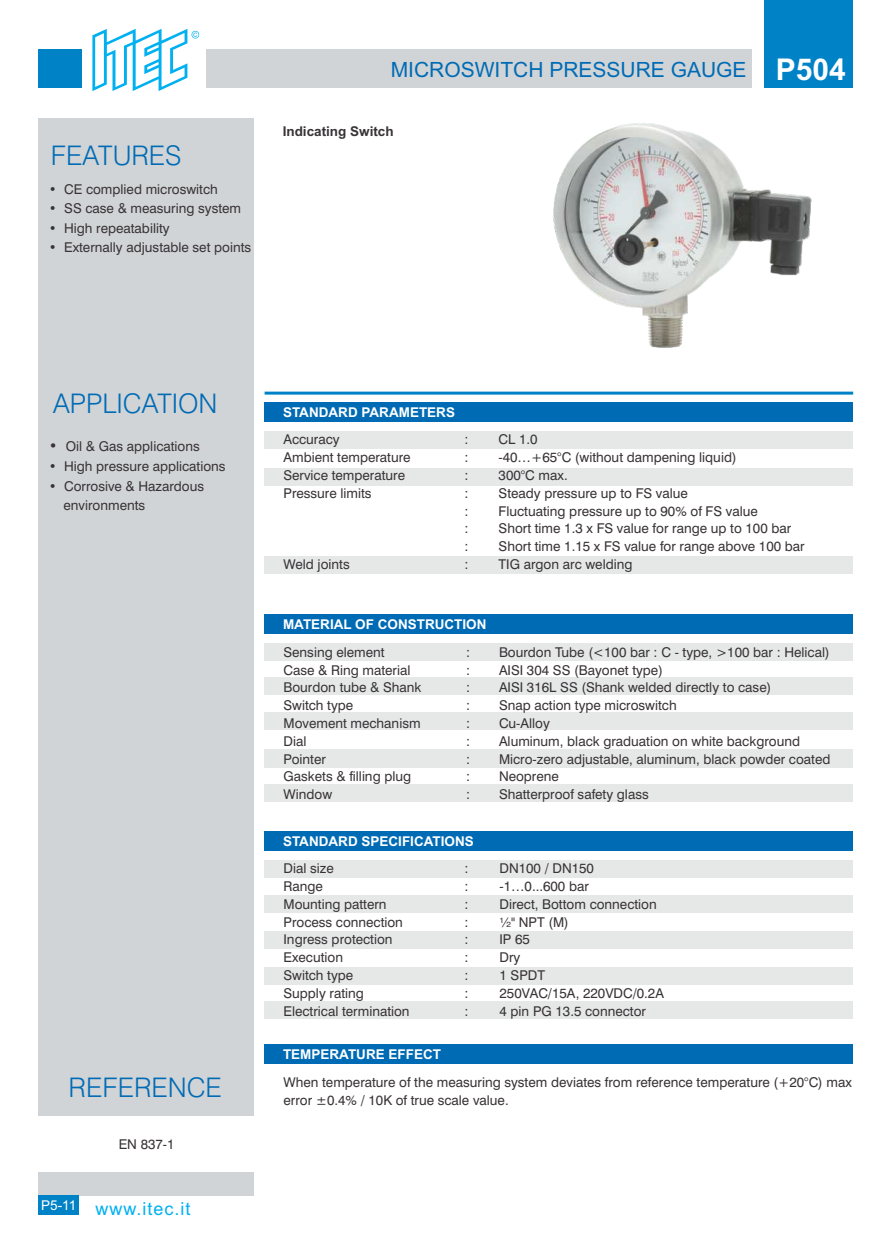
<style>
.page{position:relative;width:891px;height:1242px;background:#fff}
.page>*{position:absolute;margin:0;border:0;box-sizing:border-box;transform-origin:0 0}
.t1{font:700 30px "Arial";color:#fff}
.t2{font:300 27px "Swiss 721 BT";color:#006bb5}
.t3{font:21px "Arial";color:#006bb5}
.t4{font:18px "Arial";letter-spacing:.055em;color:#00b0f0}
.t5{font:13.5px/19.4px "Swiss 721 BT";color:#383336}
.t6{font:700 13.5px "Arial";color:#fff}
.t7{font:700 13.5px "Arial";color:#383336}
.t8{font:13.5px "Arial";color:#fff}
.s1{font-size:15px}
</style>
<div class="page">
<div style="left:38px;top:119px;width:216px;height:1077px;background:#d1d4d6"></div>
<div style="left:38px;top:50px;width:43px;height:38px;background:#0082c7"></div>
<div style="left:207px;top:50px;width:545px;height:38px;background:#d1d4d6"></div>
<div style="left:764px;top:0;width:89px;height:88px;background:#0082c7"></div>
<svg style="left:92px;top:29px;width:107px;height:62px"></svg>
<div style="left:38px;top:1116px;width:216px;height:56px;background:#fff"></div>
<div style="left:265px;top:860px;width:588px;height:18px;background:#e6e8e8"></div>
<div style="left:265px;top:896px;width:588px;height:17px;background:#e6e8e8"></div>
<div style="left:265px;top:931px;width:588px;height:18px;background:#e6e8e8"></div>
<div style="left:265px;top:831px;width:588px;height:19px;background:#006bb5"></div>
<div style="left:265px;top:431px;width:588px;height:18px;background:#e6e8e8"></div>
<div style="left:265px;top:468px;width:588px;height:18px;background:#e6e8e8"></div>
<hr style="left:265px;top:392px;width:588px;height:3px;background:#0082c7">
<div style="left:265px;top:402px;width:588px;height:20px;background:#006bb5"></div>
<div style="left:265px;top:643px;width:588px;height:18px;background:#e6e8e8"></div>
<div style="left:265px;top:677px;width:588px;height:18px;background:#e6e8e8"></div>
<div style="left:265px;top:712px;width:588px;height:18px;background:#e6e8e8"></div>
<div style="left:265px;top:749px;width:588px;height:18px;background:#e6e8e8"></div>
<div style="left:265px;top:615px;width:588px;height:19px;background:#006bb5"></div>
<div style="left:265px;top:556px;width:588px;height:18px;background:#e6e8e8"></div>
<div style="left:265px;top:784px;width:588px;height:17px;background:#e6e8e8"></div>
<div style="left:265px;top:967px;width:588px;height:18px;background:#e6e8e8"></div>
<div style="left:265px;top:1045px;width:588px;height:19px;background:#006bb5"></div>
<img style="left:553px;top:123px;width:259px;height:225px">
<div style="left:265px;top:1001px;width:588px;height:18px;background:#e6e8e8"></div>
<div style="left:38px;top:1195px;width:40px;height:20px;background:#0082c7"></div>
<h2 class="t2" style="left:51px;top:145px;width:132px">FEATURES</h2>
<p class="t5" style="left:49px;top:181px;width:171px">• CE complied microswitch</p>
<p class="t5" style="left:49px;top:200px;width:194px">• SS case &amp; measuring system</p>
<p class="t5" style="left:49px;top:220px;width:122px">• High repeatability</p>
<p class="t5" style="left:49px;top:239px;width:204px">• Externally adjustable set points</p>
<h3 class="t3" style="left:391px;top:61px;width:357px">MICROSWITCH PRESSURE GAUGE</h3>
<p class="t7" style="left:283px;top:126px;width:113px">Indicating Switch</p>
<h1 class="t1" style="left:776px;top:58px;width:72px">P504</h1>
<h2 class="t2" style="left:53px;top:393px;width:166px">APPLICATION</h2>
<p class="t5" style="left:49px;top:438px;width:153px"><span class="s1">•</span> Oil &amp; Gas applications</p>
<p class="t5" style="left:49px;top:458px;width:178px">• High pressure applications</p>
<p class="t5" style="left:64px;top:478px;width:142px;text-indent:-15px">• Corrosive &amp; Hazardous environments</p>
<h2 class="t2" style="left:69px;top:1076px;width:155px">REFERENCE</h2>
<p class="t8" style="left:41px;top:1200px;width:37px">P5-11</p>
<p class="t5" style="left:119px;top:1136px;width:57px">EN 837-1</p>
<h3 class="t4" style="left:95px;top:1202px;width:97px">www.itec.it</h3>
<p class="t6" style="left:283px;top:407px;width:173px">STANDARD PARAMETERS</p>
<p class="t5" style="left:284px;top:431px;width:58px">Accuracy</p>
<p class="t5" style="left:464px;top:431px;width:6px">:</p>
<p class="t5" style="left:499px;top:431px;width:41px">CL 1.0</p>
<p class="t5" style="left:284px;top:449px;width:129px">Ambient temperature</p>
<p class="t5" style="left:464px;top:449px;width:6px">:</p>
<p class="t5" style="left:499px;top:449px;width:239px">-40…+65°C (without dampening liquid)</p>
<p class="t5" style="left:284px;top:467px;width:123px">Service temperature</p>
<p class="t5" style="left:464px;top:467px;width:6px">:</p>
<p class="t5" style="left:499px;top:467px;width:71px">300°C max.</p>
<p class="t5" style="left:284px;top:485px;width:90px">Pressure limits</p>
<p class="t5" style="left:464px;top:485px;width:6px">:</p>
<p class="t5" style="left:499px;top:485px;width:191px">Steady pressure up to FS value</p>
<p class="t5" style="left:464px;top:502px;width:6px">:</p>
<p class="t5" style="left:499px;top:502px;width:261px">Fluctuating pressure up to 90% of FS value</p>
<p class="t5" style="left:464px;top:520px;width:6px">:</p>
<p class="t5" style="left:499px;top:520px;width:294px">Short time 1.3 x FS value for range up to 100 bar</p>
<p class="t5" style="left:464px;top:538px;width:6px">:</p>
<p class="t5" style="left:499px;top:538px;width:308px">Short time 1.15 x FS value for range above 100 bar</p>
<p class="t5" style="left:284px;top:556px;width:68px">Weld joints</p>
<p class="t5" style="left:464px;top:556px;width:6px">:</p>
<p class="t5" style="left:499px;top:556px;width:135px">TIG argon arc welding</p>
<p class="t6" style="left:283px;top:620px;width:205px">MATERIAL OF CONSTRUCTION</p>
<p class="t5" style="left:284px;top:644px;width:103px">Sensing element</p>
<p class="t5" style="left:466px;top:644px;width:6px">:</p>
<p class="t5" style="left:499px;top:644px;width:332px">Bourdon Tube (&lt;100 bar : C - type, &gt;100 bar : Helical)</p>
<p class="t5" style="left:284px;top:661px;width:128px">Case &amp; Ring material</p>
<p class="t5" style="left:466px;top:661px;width:6px">:</p>
<p class="t5" style="left:499px;top:661px;width:165px">AISI 304 SS (Bayonet type)</p>
<p class="t5" style="left:284px;top:679px;width:140px">Bourdon tube &amp; Shank</p>
<p class="t5" style="left:466px;top:679px;width:6px">:</p>
<p class="t5" style="left:499px;top:679px;width:274px">AISI 316L SS (Shank welded directly to case)</p>
<p class="t5" style="left:284px;top:697px;width:71px">Switch type</p>
<p class="t5" style="left:466px;top:697px;width:6px">:</p>
<p class="t5" style="left:499px;top:697px;width:179px">Snap action type microswitch</p>
<p class="t5" style="left:284px;top:715px;width:139px">Movement mechanism</p>
<p class="t5" style="left:466px;top:715px;width:6px">:</p>
<p class="t5" style="left:499px;top:715px;width:52px">Cu-Alloy</p>
<p class="t5" style="left:284px;top:733px;width:24px">Dial</p>
<p class="t5" style="left:466px;top:733px;width:6px">:</p>
<p class="t5" style="left:499px;top:733px;width:303px">Aluminum, black graduation on white background</p>
<p class="t5" style="left:284px;top:750px;width:44px">Pointer</p>
<p class="t5" style="left:466px;top:750px;width:6px">:</p>
<p class="t5" style="left:499px;top:750px;width:333px">Micro-zero adjustable, aluminum, black powder coated</p>
<p class="t5" style="left:284px;top:768px;width:129px">Gaskets &amp; filling plug</p>
<p class="t5" style="left:466px;top:768px;width:6px">:</p>
<p class="t5" style="left:499px;top:768px;width:61px">Neoprene</p>
<p class="t5" style="left:284px;top:786px;width:50px">Window</p>
<p class="t5" style="left:466px;top:786px;width:6px">:</p>
<p class="t5" style="left:499px;top:786px;width:151px">Shatterproof safety glass</p>
<p class="t6" style="left:283px;top:836px;width:192px">STANDARD SPECIFICATIONS</p>
<p class="t5" style="left:284px;top:860px;width:52px">Dial size</p>
<p class="t5" style="left:464px;top:860px;width:6px">:</p>
<p class="t5" style="left:500px;top:860px;width:96px">DN100 / DN150</p>
<p class="t5" style="left:284px;top:878px;width:41px">Range</p>
<p class="t5" style="left:464px;top:878px;width:6px">:</p>
<p class="t5" style="left:500px;top:878px;width:91px">-1…0...600 bar</p>
<p class="t5" style="left:284px;top:896px;width:105px">Mounting pattern</p>
<p class="t5" style="left:464px;top:896px;width:6px">:</p>
<p class="t5" style="left:500px;top:896px;width:159px">Direct, Bottom connection</p>
<p class="t5" style="left:284px;top:913px;width:121px">Process connection</p>
<p class="t5" style="left:464px;top:913px;width:6px">:</p>
<p class="t5" style="left:500px;top:913px;width:71px">½" NPT (M)</p>
<p class="t5" style="left:284px;top:931px;width:111px">Ingress protection</p>
<p class="t5" style="left:464px;top:931px;width:6px">:</p>
<p class="t5" style="left:500px;top:931px;width:32px">IP 65</p>
<p class="t5" style="left:284px;top:949px;width:61px">Execution</p>
<p class="t5" style="left:464px;top:949px;width:6px">:</p>
<p class="t5" style="left:500px;top:949px;width:22px">Dry</p>
<p class="t5" style="left:284px;top:967px;width:71px">Switch type</p>
<p class="t5" style="left:464px;top:967px;width:6px">:</p>
<p class="t5" style="left:500px;top:967px;width:47px">1 SPDT</p>
<p class="t5" style="left:284px;top:985px;width:82px">Supply rating</p>
<p class="t5" style="left:464px;top:985px;width:6px">:</p>
<p class="t5" style="left:500px;top:985px;width:166px">250VAC/15A, 220VDC/0.2A</p>
<p class="t5" style="left:284px;top:1002px;width:128px">Electrical termination</p>
<p class="t5" style="left:464px;top:1002px;width:6px">:</p>
<p class="t5" style="left:500px;top:1002px;width:148px">4 pin PG 13.5 connector</p>
<p class="t6" style="left:283px;top:1050px;width:160px">TEMPERATURE EFFECT</p>
<p class="t5" style="left:284px;top:1074px;width:570px;line-height:17.9px">When temperature of the measuring system deviates from reference temperature (+20°C) max error ±0.4% / 10K of true scale value.</p>
</div>
